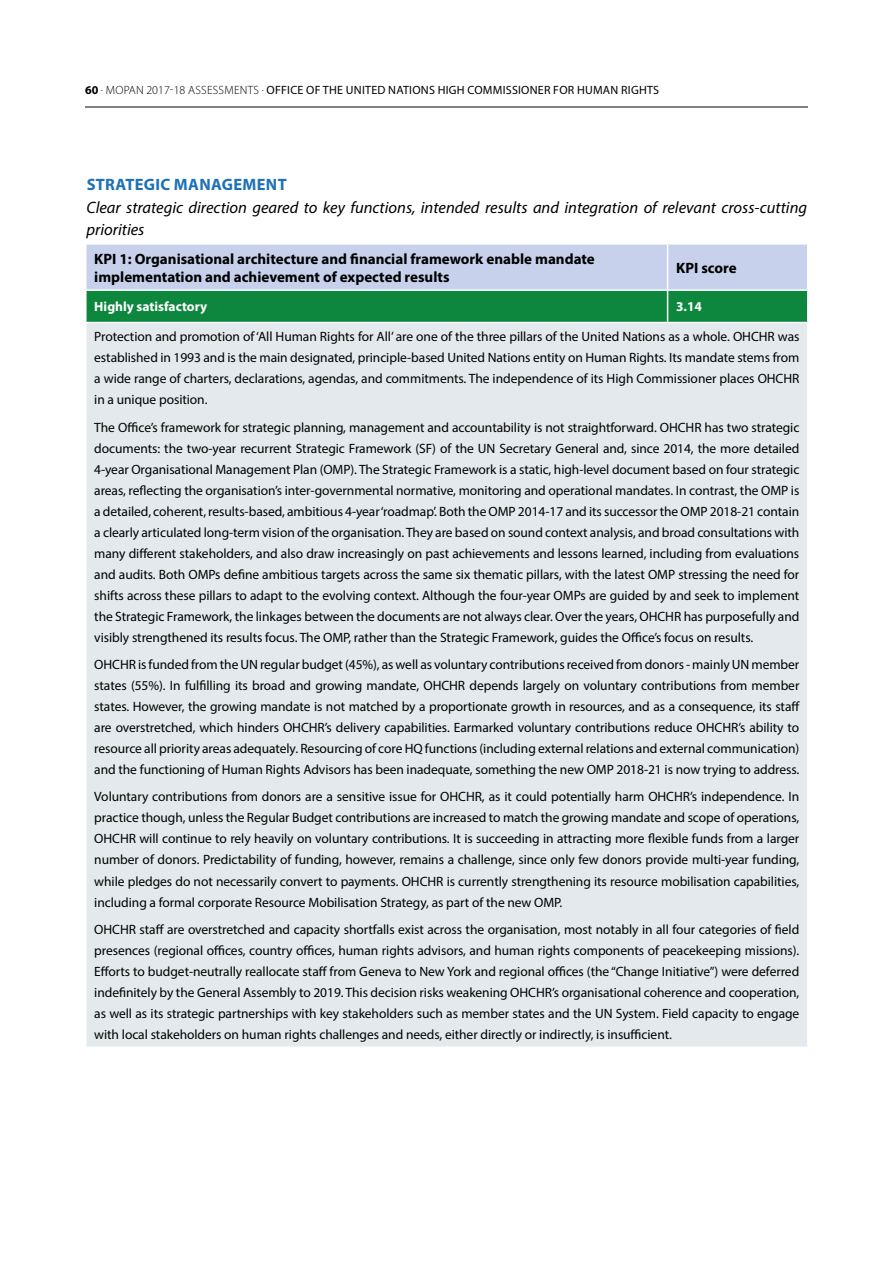
<style>
.page{position:relative;width:893px;height:1263px;background:#fff}
.page>*{position:absolute;margin:0;border:0;box-sizing:border-box;transform-origin:0 0}
.t1{font:italic 16.5px/22.5px "Myriad Pro";color:#000}
.t2{font:700 16.5px "Myriad Pro";letter-spacing:.02em;color:#1d71b8}
.t3{font:700 15px/18px "Myriad Pro";color:#000}
.t4{font:13.5px/21px "Myriad Pro";letter-spacing:-.005em;color:#000;text-align:justify}
.t5{font:700 13.5px "Myriad Pro";color:#fff}
.t6{font:12px "Myriad Pro";letter-spacing:.02em;color:#000}
.s1{font-weight:700}
.s2{font-weight:300}
</style>
<div class="page">
<hr style="left:85px;top:107px;width:723px;height:1px;background:#000">
<svg style="left:87px;top:245px;width:720px;height:77px;background:#7bb2a4"></svg>
<div style="left:86px;top:322px;width:722px;height:725px;background:#e3e9ec"></div>
<hr style="left:667px;top:245px;width:1px;height:44px;background:#fff">
<hr style="left:85px;top:289px;width:583px;height:2px;background:#fff">
<hr style="left:668px;top:289px;width:141px;height:2px;background:#fff">
<hr style="left:667px;top:291px;width:1px;height:31px;background:#fff">
<hr style="left:85px;top:322px;width:583px;height:1px;background:#fff">
<hr style="left:85px;top:323px;width:2px;height:723px;background:#fff">
<hr style="left:668px;top:322px;width:141px;height:1px;background:#fff">
<hr style="left:807px;top:323px;width:2px;height:723px;background:#fff">
<hr style="left:85px;top:1046px;width:583px;height:2px;background:#fff">
<hr style="left:668px;top:1046px;width:141px;height:2px;background:#fff">
<p class="t6" style="left:85px;top:83px;width:576px"><span class="s1">60</span> <sup>.</sup> <span class="s2">MOPAN 2017-18 ASSESSMENTS </span><sup>.</sup> OFFICE OF THE UNITED NATIONS HIGH COMMISSIONER FOR HUMAN RIGHTS</p>
<p class="t2" style="left:87px;top:174px;width:202px">STRATEGIC MANAGEMENT</p>
<p class="t1" style="left:87px;top:196px;width:722px">Clear strategic direction geared to key functions, intended results and integration of relevant cross-cutting priorities</p>
<p class="t3" style="left:94px;top:249px;width:502px">KPI 1: Organisational architecture and financial framework enable mandate implementation and achievement of expected results</p>
<p class="t3" style="left:676px;top:258px;width:62px">KPI score</p>
<p class="t5" style="left:94px;top:298px;width:114px">Highly satisfactory</p>
<p class="t5" style="left:676px;top:298px;width:27px">3.14</p>
<p class="t4" style="left:94px;top:326px;width:707px">Protection and promotion of ‘All Human Rights for All’ are one of the three pillars of the United Nations as a whole. OHCHR was established in 1993 and is the main designated, principle-based United Nations entity on Human Rights. Its mandate stems from a wide range of charters, declarations, agendas, and commitments. The independence of its High Commissioner places OHCHR in a unique position.</p>
<p class="t4" style="left:94px;top:416px;width:707px">The Office’s framework for strategic planning, management and accountability is not straightforward. OHCHR has two strategic documents: the two-year recurrent Strategic Framework (SF) of the UN Secretary General and, since 2014, the more detailed 4-year Organisational Management Plan (OMP). The Strategic Framework is a static, high-level document based on four strategic areas, reflecting the organisation’s inter-governmental normative, monitoring and operational mandates. In contrast, the OMP is a detailed, coherent, results-based, ambitious 4-year ‘roadmap’. Both the OMP 2014-17 and its successor the OMP 2018-21 contain a clearly articulated long-term vision of the organisation. They are based on sound context analysis, and broad consultations with many different stakeholders, and also draw increasingly on past achievements and lessons learned, including from evaluations and audits. Both OMPs define ambitious targets across the same six thematic pillars, with the latest OMP stressing the need for shifts across these pillars to adapt to the evolving context. Although the four-year OMPs are guided by and seek to implement the Strategic Framework, the linkages between the documents are not always clear. Over the years, OHCHR has purposefully and visibly strengthened its results focus. The OMP, rather than the Strategic Framework, guides the Office’s focus on results.</p>
<p class="t4" style="left:94px;top:654px;width:707px">OHCHR is funded from the UN regular budget (45%), as well as voluntary contributions received from donors - mainly UN member states (55%). In fulfilling its broad and growing mandate, OHCHR depends largely on voluntary contributions from member states. However, the growing mandate is not matched by a proportionate growth in resources, and as a consequence, its staff are overstretched, which hinders OHCHR’s delivery capabilities. Earmarked voluntary contributions reduce OHCHR’s ability to resource all priority areas adequately. Resourcing of core HQ functions (including external relations and external communication) and the functioning of Human Rights Advisors has been inadequate, something the new OMP 2018-21 is now trying to address.</p>
<p class="t4" style="left:94px;top:786px;width:706px">Voluntary contributions from donors are a sensitive issue for OHCHR, as it could potentially harm OHCHR’s independence. In practice though, unless the Regular Budget contributions are increased to match the growing mandate and scope of operations, OHCHR will continue to rely heavily on voluntary contributions. It is succeeding in attracting more flexible funds from a larger number of donors. Predictability of funding, however, remains a challenge, since only few donors provide multi-year funding, while pledges do not necessarily convert to payments. OHCHR is currently strengthening its resource mobilisation capabilities, including a formal corporate Resource Mobilisation Strategy, as part of the new OMP.</p>
<p class="t4" style="left:94px;top:919px;width:706px">OHCHR staff are overstretched and capacity shortfalls exist across the organisation, most notably in all four categories of field presences (regional offices, country offices, human rights advisors, and human rights components of peacekeeping missions).<br>Efforts to budget-neutrally reallocate staff from Geneva to New York and regional offices (the “Change Initiative”) were deferred indefinitely by the General Assembly to 2019. This decision risks weakening OHCHR’s organisational coherence and cooperation, as well as its strategic partnerships with key stakeholders such as member states and the UN System. Field capacity to engage with local stakeholders on human rights challenges and needs, either directly or indirectly, is insufficient.</p>
</div>
